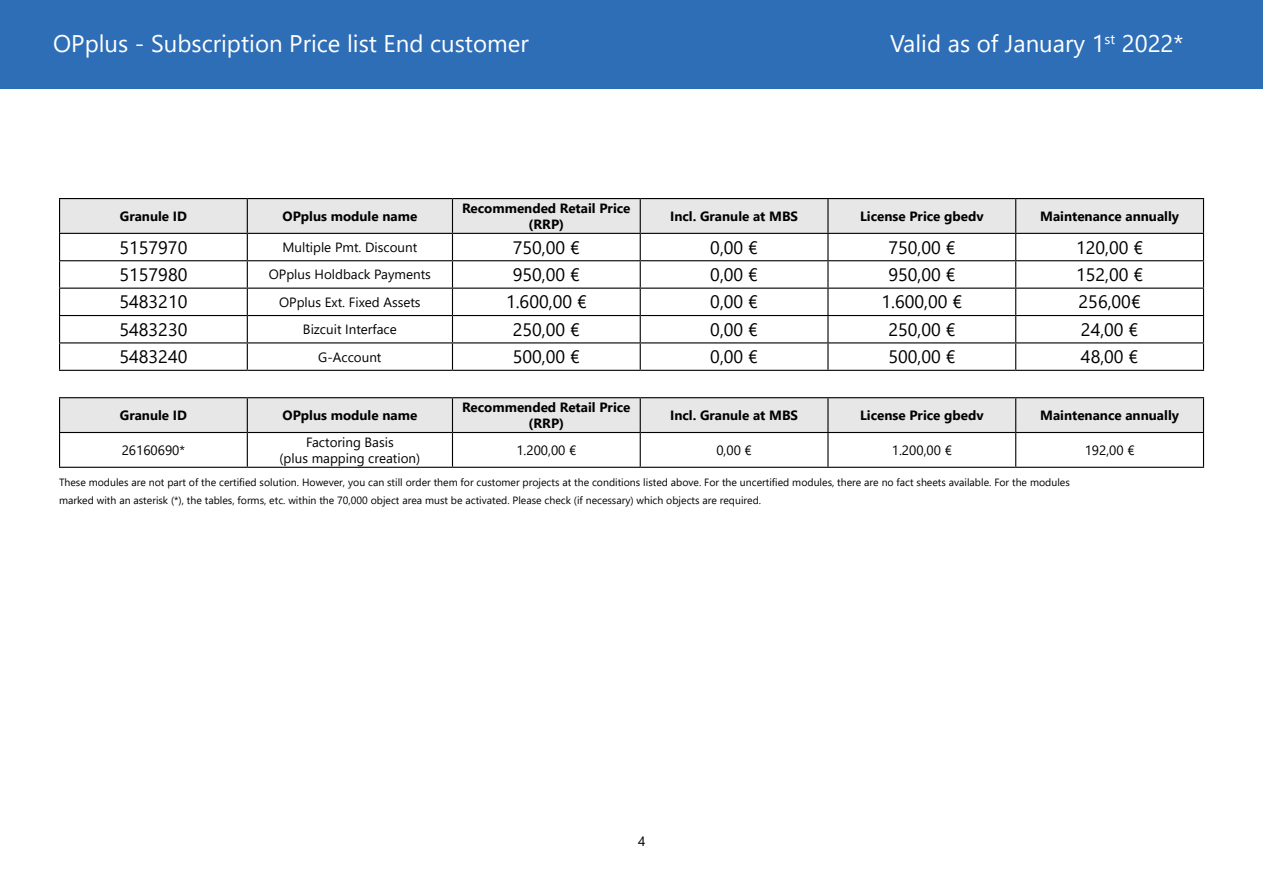
<style>
.page{position:relative;width:1263px;height:893px;background:#fff}
.page>*{position:absolute;margin:0;border:0;box-sizing:border-box;transform-origin:0 0}
.t1{font:24px "Segoe UI";color:#fff}
.t2{font:18px "Segoe UI";color:#000}
.t3{font:13.5px "Segoe UI";color:#000}
.t4{font:700 13.35px/16px "Segoe UI";color:#000;text-align:center}
.t5{font:13.35px/16px "Segoe UI";color:#000;text-align:center}
.t6{font:10.5px/18px "Segoe UI";color:#000}
</style>
<div class="page">
<div style="left:0;top:0;width:1263px;height:88px;background:#2e6eb7"></div>
<div style="left:60px;top:398px;width:1143px;height:34px;background:#e7e7e7"></div>
<hr style="left:59px;top:198px;width:188px;height:1px;background:#000">
<hr style="left:247px;top:198px;width:205px;height:1px;background:#000">
<hr style="left:452px;top:198px;width:188px;height:1px;background:#000">
<hr style="left:640px;top:198px;width:188px;height:1px;background:#000">
<hr style="left:828px;top:198px;width:188px;height:1px;background:#000">
<hr style="left:1016px;top:198px;width:188px;height:1px;background:#000">
<svg style="left:59px;top:199px;width:1145px;height:171px"></svg>
<hr style="left:59px;top:397px;width:188px;height:1px;background:#000">
<hr style="left:59px;top:398px;width:1px;height:34px;background:#000">
<hr style="left:247px;top:397px;width:205px;height:1px;background:#000">
<hr style="left:247px;top:398px;width:1px;height:34px;background:#000">
<hr style="left:452px;top:397px;width:188px;height:1px;background:#000">
<hr style="left:452px;top:398px;width:1px;height:34px;background:#000">
<hr style="left:640px;top:397px;width:188px;height:1px;background:#000">
<hr style="left:640px;top:398px;width:1px;height:34px;background:#000">
<hr style="left:828px;top:397px;width:188px;height:1px;background:#000">
<hr style="left:827px;top:398px;width:1px;height:34px;background:#000">
<hr style="left:1016px;top:397px;width:188px;height:1px;background:#000">
<hr style="left:1015px;top:398px;width:1px;height:34px;background:#000">
<hr style="left:1203px;top:398px;width:1px;height:34px;background:#000">
<hr style="left:59px;top:432px;width:188px;height:1px;background:#000">
<hr style="left:59px;top:433px;width:1px;height:34px;background:#000">
<hr style="left:247px;top:432px;width:205px;height:1px;background:#000">
<hr style="left:247px;top:433px;width:1px;height:34px;background:#000">
<hr style="left:452px;top:432px;width:188px;height:1px;background:#000">
<hr style="left:452px;top:433px;width:1px;height:34px;background:#000">
<hr style="left:640px;top:432px;width:188px;height:1px;background:#000">
<hr style="left:640px;top:433px;width:1px;height:34px;background:#000">
<hr style="left:828px;top:432px;width:188px;height:1px;background:#000">
<hr style="left:827px;top:433px;width:1px;height:34px;background:#000">
<hr style="left:1016px;top:432px;width:188px;height:1px;background:#000">
<hr style="left:1015px;top:433px;width:1px;height:34px;background:#000">
<hr style="left:1203px;top:433px;width:1px;height:34px;background:#000">
<hr style="left:59px;top:467px;width:188px;height:1px;background:#000">
<hr style="left:247px;top:467px;width:205px;height:1px;background:#000">
<hr style="left:452px;top:467px;width:188px;height:1px;background:#000">
<hr style="left:640px;top:467px;width:188px;height:1px;background:#000">
<hr style="left:828px;top:467px;width:188px;height:1px;background:#000">
<hr style="left:1016px;top:467px;width:188px;height:1px;background:#000">
<hr style="left:59px;top:260px;width:188px;height:1px;background:#000">
<hr style="left:247px;top:260px;width:205px;height:1px;background:#000">
<hr style="left:452px;top:260px;width:188px;height:1px;background:#000">
<hr style="left:640px;top:260px;width:188px;height:1px;background:#000">
<hr style="left:828px;top:260px;width:188px;height:1px;background:#000">
<hr style="left:1016px;top:260px;width:188px;height:1px;background:#000">
<hr style="left:59px;top:288px;width:188px;height:1px;background:#000">
<hr style="left:247px;top:288px;width:205px;height:1px;background:#000">
<hr style="left:452px;top:288px;width:188px;height:1px;background:#000">
<hr style="left:640px;top:288px;width:188px;height:1px;background:#000">
<hr style="left:828px;top:288px;width:188px;height:1px;background:#000">
<hr style="left:1016px;top:288px;width:188px;height:1px;background:#000">
<hr style="left:59px;top:315px;width:188px;height:1px;background:#000">
<hr style="left:247px;top:315px;width:205px;height:1px;background:#000">
<hr style="left:452px;top:315px;width:188px;height:1px;background:#000">
<hr style="left:640px;top:315px;width:188px;height:1px;background:#000">
<hr style="left:828px;top:315px;width:188px;height:1px;background:#000">
<hr style="left:1016px;top:315px;width:188px;height:1px;background:#000">
<hr style="left:59px;top:342px;width:188px;height:1px;background:#000">
<hr style="left:247px;top:342px;width:205px;height:1px;background:#000">
<hr style="left:452px;top:342px;width:188px;height:1px;background:#000">
<hr style="left:640px;top:342px;width:188px;height:1px;background:#000">
<hr style="left:828px;top:342px;width:188px;height:1px;background:#000">
<hr style="left:1016px;top:342px;width:188px;height:1px;background:#000">
<hr style="left:59px;top:370px;width:188px;height:1px;background:#000">
<hr style="left:247px;top:370px;width:205px;height:1px;background:#000">
<hr style="left:452px;top:370px;width:188px;height:1px;background:#000">
<hr style="left:640px;top:370px;width:188px;height:1px;background:#000">
<hr style="left:828px;top:370px;width:188px;height:1px;background:#000">
<hr style="left:1016px;top:370px;width:188px;height:1px;background:#000">
<h1 class="t1" style="left:53px;top:21px;width:477px">OPplus - Subscription Price list End customer</h1>
<h1 class="t1" style="left:890px;top:21px;width:295px">Valid as of January 1<sup>st</sup> 2022*</h1>
<p class="t4" style="left:120px;top:207px;width:69px">Granule ID</p>
<p class="t4" style="left:282px;top:207px;width:136px">OPplus module name</p>
<p class="t4" style="left:462px;top:199px;width:170px">Recommended Retail Price (RRP)</p>
<p class="t4" style="left:670px;top:207px;width:130px">Incl. Granule at MBS</p>
<p class="t4" style="left:860px;top:207px;width:125px">License Price gbedv</p>
<p class="t4" style="left:1040px;top:207px;width:140px">Maintenance annually</p>
<h2 class="t2" style="left:119px;top:230px;width:69px">5157970</h2>
<p class="t5" style="left:282px;top:238px;width:136px">Multiple Pmt. Discount</p>
<h2 class="t2" style="left:513px;top:230px;width:69px">750,00 €</h2>
<h2 class="t2" style="left:710px;top:230px;width:49px">0,00 €</h2>
<h2 class="t2" style="left:888px;top:230px;width:69px">750,00 €</h2>
<h2 class="t2" style="left:1076px;top:230px;width:69px">120,00 €</h2>
<h2 class="t2" style="left:119px;top:258px;width:69px">5157980</h2>
<p class="t5" style="left:269px;top:265px;width:164px">OPplus Holdback Payments</p>
<h2 class="t2" style="left:513px;top:258px;width:69px">950,00 €</h2>
<h2 class="t2" style="left:710px;top:258px;width:49px">0,00 €</h2>
<h2 class="t2" style="left:888px;top:258px;width:69px">950,00 €</h2>
<h2 class="t2" style="left:1076px;top:258px;width:69px">152,00 €</h2>
<h2 class="t2" style="left:119px;top:285px;width:69px">5483210</h2>
<p class="t5" style="left:279px;top:293px;width:143px">OPplus Ext. Fixed Assets</p>
<h2 class="t2" style="left:506px;top:285px;width:82px">1.600,00 €</h2>
<h2 class="t2" style="left:710px;top:285px;width:49px">0,00 €</h2>
<h2 class="t2" style="left:881px;top:285px;width:82px">1.600,00 €</h2>
<h2 class="t2" style="left:1078px;top:285px;width:64px">256,00€</h2>
<h2 class="t2" style="left:119px;top:312px;width:69px">5483230</h2>
<p class="t5" style="left:303px;top:320px;width:95px">Bizcuit Interface</p>
<h2 class="t2" style="left:513px;top:312px;width:69px">250,00 €</h2>
<h2 class="t2" style="left:710px;top:312px;width:49px">0,00 €</h2>
<h2 class="t2" style="left:888px;top:312px;width:69px">250,00 €</h2>
<h2 class="t2" style="left:1081px;top:312px;width:59px">24,00 €</h2>
<h2 class="t2" style="left:119px;top:340px;width:69px">5483240</h2>
<p class="t5" style="left:318px;top:348px;width:65px">G-Account</p>
<h2 class="t2" style="left:513px;top:340px;width:69px">500,00 €</h2>
<h2 class="t2" style="left:710px;top:340px;width:49px">0,00 €</h2>
<h2 class="t2" style="left:888px;top:340px;width:69px">500,00 €</h2>
<h2 class="t2" style="left:1081px;top:340px;width:59px">48,00 €</h2>
<p class="t4" style="left:120px;top:406px;width:69px">Granule ID</p>
<p class="t4" style="left:282px;top:406px;width:136px">OPplus module name</p>
<p class="t4" style="left:462px;top:398px;width:170px">Recommended Retail Price (RRP)</p>
<p class="t4" style="left:670px;top:406px;width:130px">Incl. Granule at MBS</p>
<p class="t4" style="left:860px;top:406px;width:125px">License Price gbedv</p>
<p class="t4" style="left:1040px;top:406px;width:140px">Maintenance annually</p>
<p class="t5" style="left:122px;top:441px;width:65px">26160690*</p>
<p class="t5" style="left:280px;top:433px;width:142px">Factoring Basis<br>(plus mapping creation)</p>
<p class="t5" style="left:516px;top:441px;width:62px">1.200,00 €</p>
<p class="t5" style="left:716px;top:441px;width:37px">0,00 €</p>
<p class="t5" style="left:892px;top:441px;width:62px">1.200,00 €</p>
<p class="t5" style="left:1085px;top:441px;width:51px">192,00 €</p>
<p class="t6" style="left:59px;top:472px;width:1012px">These modules are not part of the certified solution. However, you can still order them for customer projects at the conditions listed above. For the uncertified modules, there are no fact sheets available. For the modules marked with an asterisk (*), the tables, forms, etc. within the 70,000 object area must be activated. Please check (if necessary) which objects are required.</p>
<p class="t3" style="left:638px;top:828px;width:9px">4</p>
</div>
